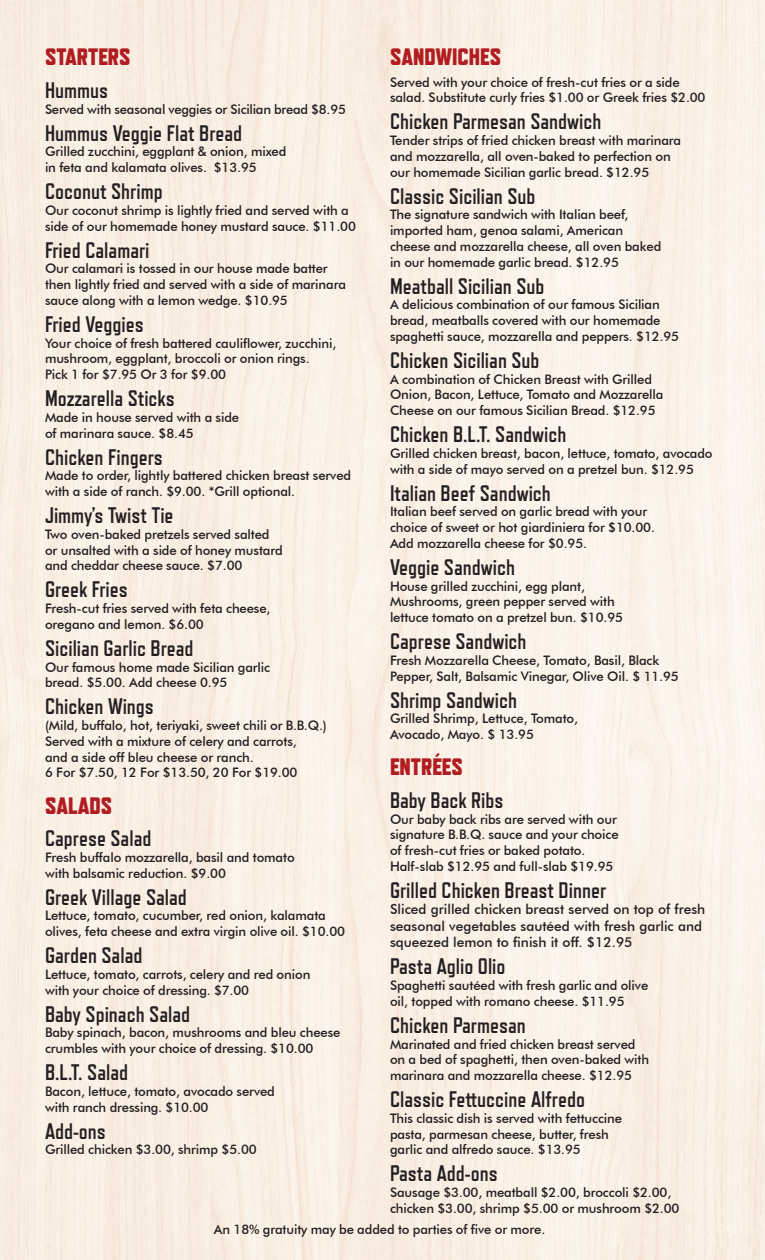
<style>
.page{position:relative;width:765px;height:1260px;background:#fff}
.page>*{position:absolute;margin:0;border:0;box-sizing:border-box;transform-origin:0 0}
.t1{font:800 23.75px "Refrigerator Deluxe";color:#b11c20}
.t2{font:700 22.5px "Refrigerator Deluxe";color:#231f20}
.t3{font:500 13.75px/16.5px "Futura BT";color:#231f20}
.t4{font:500 13.12px/15.8px "Futura BT";letter-spacing:-.01em;color:#231f20}
</style>
<div class="page">
<img style="left:0;top:0;width:765px;height:1260px">
<h1 class="t1" style="left:45px;top:43px;width:87px">STARTERS</h1>
<h2 class="t2" style="left:45px;top:77px;width:65px">Hummus</h2>
<p class="t4" style="left:45px;top:101px;width:302px">Served with seasonal veggies or Sicilian bread $8.95</p>
<h2 class="t2" style="left:45px;top:120px;width:199px">Hummus Veggie Flat Bread</h2>
<p class="t4" style="left:45px;top:144px;width:243px">Grilled zucchini, eggplant &amp; onion, mixed in feta and kalamata olives. $13.95</p>
<h2 class="t2" style="left:45px;top:178px;width:119px">Coconut Shrimp</h2>
<p class="t4" style="left:45px;top:202px;width:312px">Our coconut shrimp is lightly fried and served with a side of our homemade honey mustard sauce. $11.00</p>
<h2 class="t2" style="left:45px;top:237px;width:106px">Fried Calamari</h2>
<p class="t4" style="left:45px;top:261px;width:303px">Our calamari is tossed in our house made batter then lightly fried and served with a side of marinara sauce along with a lemon wedge. $10.95</p>
<h2 class="t2" style="left:45px;top:311px;width:100px">Fried Veggies</h2>
<p class="t4" style="left:45px;top:335px;width:293px">Your choice of fresh battered cauliflower, zucchini, mushroom, eggplant, broccoli or onion rings.<br>Pick 1 for $7.95 Or 3 for $9.00</p>
<h2 class="t2" style="left:45px;top:385px;width:131px">Mozzarella Sticks</h2>
<p class="t4" style="left:45px;top:409px;width:196px">Made in house served with a side of marinara sauce. $8.45</p>
<h2 class="t2" style="left:45px;top:444px;width:119px">Chicken Fingers</h2>
<p class="t4" style="left:45px;top:468px;width:308px">Made to order, lightly battered chicken breast served with a side of ranch. $9.00. *Grill optional.</p>
<h2 class="t2" style="left:45px;top:502px;width:130px">Jimmy’s Twist Tie</h2>
<p class="t4" style="left:45px;top:526px;width:239px">Two oven-baked pretzels served salted or unsalted with a side of honey mustard and cheddar cheese sauce. $7.00</p>
<h2 class="t2" style="left:45px;top:576px;width:84px">Greek Fries</h2>
<p class="t4" style="left:45px;top:600px;width:227px">Fresh-cut fries served with feta cheese, oregano and lemon. $6.00</p>
<h2 class="t2" style="left:45px;top:635px;width:150px">Sicilian Garlic Bread</h2>
<p class="t4" style="left:45px;top:659px;width:227px">Our famous home made Sicilian garlic bread. $5.00. Add cheese 0.95</p>
<h2 class="t2" style="left:45px;top:693px;width:110px">Chicken Wings</h2>
<p class="t4" style="left:45px;top:717px;width:283px">(Mild, buffalo, hot, teriyaki, sweet chili or B.B.Q.)<br>Served with a mixture of celery and carrots,<br>and a side off bleu cheese or ranch.<br>6 For $7.50, 12 For $13.50, 20 For $19.00</p>
<h1 class="t1" style="left:45px;top:791px;width:69px">SALADS</h1>
<h2 class="t2" style="left:45px;top:825px;width:108px">Caprese Salad</h2>
<p class="t4" style="left:45px;top:849px;width:251px">Fresh buffalo mozzarella, basil and tomato with balsamic reduction. $9.00</p>
<h2 class="t2" style="left:45px;top:884px;width:143px">Greek Village Salad</h2>
<p class="t4" style="left:45px;top:908px;width:302px">Lettuce, tomato, cucumber, red onion, kalamata olives, feta cheese and extra virgin olive oil. $10.00</p>
<h2 class="t2" style="left:45px;top:942px;width:99px">Garden Salad</h2>
<p class="t4" style="left:45px;top:966px;width:267px">Lettuce, tomato, carrots, celery and red onion with your choice of dressing. $7.00</p>
<h2 class="t2" style="left:45px;top:1001px;width:147px">Baby Spinach Salad</h2>
<p class="t4" style="left:45px;top:1025px;width:297px">Baby spinach, bacon, mushrooms and bleu cheese crumbles with your choice of dressing. $10.00</p>
<h2 class="t2" style="left:45px;top:1059px;width:85px">B.L.T. Salad</h2>
<p class="t4" style="left:45px;top:1083px;width:231px">Bacon, lettuce, tomato, avocado served with ranch dressing. $10.00</p>
<h2 class="t2" style="left:45px;top:1118px;width:62px">Add-ons</h2>
<p class="t4" style="left:45px;top:1142px;width:213px">Grilled chicken $3.00, shrimp $5.00</p>
<h1 class="t1" style="left:390px;top:43px;width:113px">SANDWICHES</h1>
<p class="t4" style="left:390px;top:74px;width:317px">Served with your choice of fresh-cut fries or a side salad. Substitute curly fries $1.00 or Greek fries $2.00</p>
<h2 class="t2" style="left:390px;top:108px;width:213px">Chicken Parmesan Sandwich</h2>
<p class="t4" style="left:390px;top:132px;width:293px">Tender strips of fried chicken breast with marinara and mozzarella, all oven-baked to perfection on our homemade Sicilian garlic bread. $12.95</p>
<h2 class="t2" style="left:390px;top:183px;width:147px">Classic Sicilian Sub</h2>
<p class="t4" style="left:390px;top:207px;width:273px">The signature sandwich with Italian beef, imported ham, genoa salami, American cheese and mozzarella cheese, all oven baked in our homemade garlic bread. $12.95</p>
<h2 class="t2" style="left:390px;top:273px;width:156px">Meatball Sicilian Sub</h2>
<p class="t4" style="left:390px;top:297px;width:291px">A delicious combination of our famous Sicilian bread, meatballs covered with our homemade spaghetti sauce, mozzarella and peppers. $12.95</p>
<h2 class="t2" style="left:390px;top:347px;width:151px">Chicken Sicilian Sub</h2>
<p class="t4" style="left:390px;top:371px;width:275px">A combination of Chicken Breast with Grilled<br>Onion, Bacon, Lettuce, Tomato and Mozzarella<br>Cheese on our famous Sicilian Bread. $12.95</p>
<h2 class="t2" style="left:390px;top:421px;width:178px">Chicken B.L.T. Sandwich</h2>
<p class="t4" style="left:390px;top:445px;width:324px">Grilled chicken breast, bacon, lettuce, tomato, avocado with a side of mayo served on a pretzel bun. $12.95</p>
<h2 class="t2" style="left:390px;top:480px;width:162px">Italian Beef Sandwich</h2>
<p class="t4" style="left:390px;top:504px;width:267px">Italian beef served on garlic bread with your choice of sweet or hot giardiniera for $10.00.<br>Add mozzarella cheese for $0.95.</p>
<h2 class="t2" style="left:390px;top:554px;width:127px">Veggie Sandwich</h2>
<p class="t4" style="left:390px;top:578px;width:235px">House grilled zucchini, egg plant,<br>Mushrooms, green pepper served with lettuce tomato on a pretzel bun. $10.95</p>
<h2 class="t2" style="left:390px;top:628px;width:138px">Caprese Sandwich</h2>
<p class="t4" style="left:390px;top:652px;width:290px">Fresh Mozzarella Cheese, Tomato, Basil, Black<br>Pepper, Salt, Balsamic Vinegar, Olive Oil. $ 11.95</p>
<h2 class="t2" style="left:390px;top:687px;width:129px">Shrimp Sandwich</h2>
<p class="t4" style="left:390px;top:711px;width:190px">Grilled Shrimp, Lettuce, Tomato,<br>Avocado, Mayo. $ 13.95</p>
<h1 class="t1" style="left:390px;top:753px;width:74px">ENTRÉES</h1>
<h2 class="t2" style="left:390px;top:787px;width:115px">Baby Back Ribs</h2>
<p class="t4" style="left:390px;top:811px;width:230px">Our baby back ribs are served with our signature B.B.Q. sauce and your choice of fresh-cut fries or baked potato.<br>Half-slab $12.95 and full-slab $19.95</p>
<h2 class="t2" style="left:390px;top:877px;width:218px">Grilled Chicken Breast Dinner</h2>
<p class="t3" style="left:390px;top:901px;width:317px">Sliced grilled chicken breast served on top of fresh seasonal vegetables sautéed with fresh garlic and squeezed lemon to finish it off. $12.95</p>
<h2 class="t2" style="left:390px;top:953px;width:117px">Pasta Aglio Olio</h2>
<p class="t4" style="left:390px;top:978px;width:260px">Spaghetti sautéed with fresh garlic and olive oil, topped with romano cheese. $11.95</p>
<h2 class="t2" style="left:390px;top:1012px;width:137px">Chicken Parmesan</h2>
<p class="t4" style="left:390px;top:1036px;width:261px">Marinated and fried chicken breast served on a bed of spaghetti, then oven-baked with marinara and mozzarella cheese. $12.95</p>
<h2 class="t2" style="left:390px;top:1086px;width:197px">Classic Fettuccine Alfredo</h2>
<p class="t4" style="left:390px;top:1110px;width:234px">This classic dish is served with fettuccine pasta, parmesan cheese, butter, fresh garlic and alfredo sauce. $13.95</p>
<h2 class="t2" style="left:390px;top:1160px;width:109px">Pasta Add-ons</h2>
<p class="t4" style="left:390px;top:1185px;width:291px">Sausage $3.00, meatball $2.00, broccoli $2.00, chicken $3.00, shrimp $5.00 or mushroom $2.00</p>
<p class="t4" style="left:214px;top:1222px;width:333px">An 18% gratuity may be added to parties of five or more.</p>
</div>
